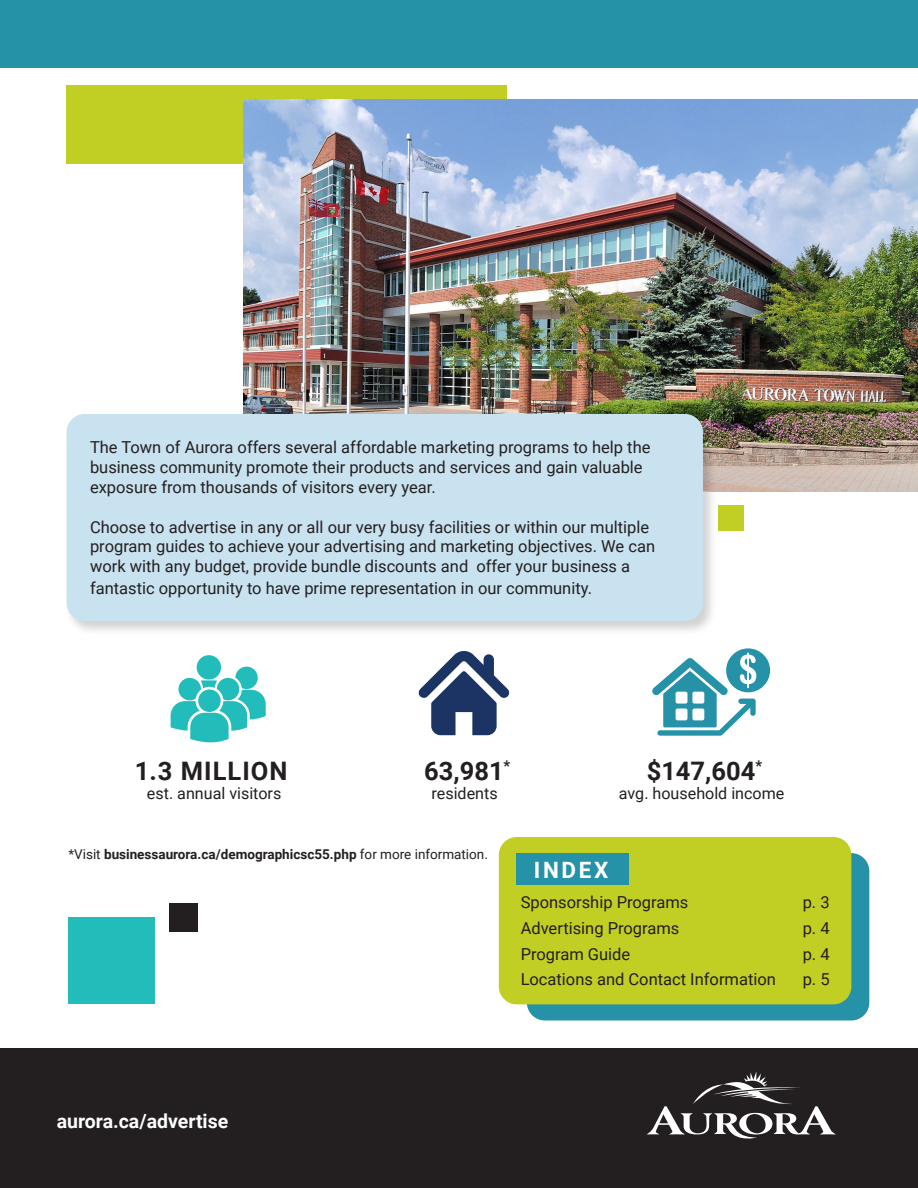
<style>
.page{position:relative;width:918px;height:1188px;background:#fff}
.page>*{position:absolute;margin:0;border:0;box-sizing:border-box;transform-origin:0 0}
.t1{font:700 25.5px "Roboto";color:#231f20}
.t2{font:700 25.5px "Roboto";letter-spacing:.04em;color:#231f20}
.t3{font:700 22.5px "Roboto";letter-spacing:.12em;color:#fff}
.t4{font:700 19.5px "Roboto";color:#fff}
.t5{font:16.5px/19.8px "Roboto";color:#231f20}
.Paragraph_Style{font:16.05px "Roboto";color:#231f20}
.t6{font:700 13.5px "Roboto";color:#231f20}
.s1{font-weight:400}
</style>
<div class="page">
<div style="left:67px;top:85px;width:440px;height:79px;background:#c1ce23"></div>
<div style="left:0;top:0;width:918px;height:67px;background:#2592a8"></div>
<div style="left:0;top:1048px;width:918px;height:139px;background:#231f20"></div>
<img style="left:243px;top:99px;width:675px;height:393px">
<div style="left:64px;top:413px;width:653px;height:223px;background:#231f20;opacity:.2"></div>
<div style="left:67px;top:414px;width:636px;height:207px;background:#c9e2f0;border-radius:18px"></div>
<div style="left:527px;top:853px;width:342px;height:168px;background:#2592a8;border-radius:18px"></div>
<div style="left:499px;top:837px;width:352px;height:167px;background:#c1ce23;border-radius:18px"></div>
<div style="left:516px;top:853px;width:113px;height:32px;background:#2592a8"></div>
<svg style="left:171px;top:655px;width:95px;height:87px"></svg>
<svg style="left:419px;top:651px;width:90px;height:84px"></svg>
<svg style="left:652px;top:648px;width:118px;height:88px"></svg>
<svg style="left:646px;top:1071px;width:190px;height:68px"></svg>
<div style="left:719px;top:506px;width:25px;height:25px;background:#c1ce23"></div>
<div style="left:68px;top:918px;width:87px;height:86px;background:#22bcba"></div>
<div style="left:170px;top:903px;width:28px;height:29px;background:#231f20"></div>
<p class="t5" style="left:90px;top:437px;width:562px">The Town of Aurora offers several affordable marketing programs to help the business community promote their products and services and gain valuable exposure from thousands of visitors every year.</p>
<p class="t5" style="left:90px;top:516px;width:567px">Choose to advertise in any or all our very busy facilities or within our multiple program guides to achieve your advertising and marketing objectives. We can work with any budget, provide bundle discounts and offer your business a</p>
<p class="t5" style="left:90px;top:577px;width:504px">fantastic opportunity to have prime representation in our community.</p>
<h2 class="t2" style="left:135px;top:753px;width:154px">1.3 MILLION</h2>
<p class="Paragraph_Style" style="left:147px;top:783px;width:136px">est. annual visitors</p>
<h2 class="t1" style="left:424px;top:753px;width:88px">63,981<sup>*</sup></h2>
<p class="Paragraph_Style" style="left:432px;top:783px;width:68px">residents</p>
<h2 class="t1" style="left:647px;top:753px;width:117px">$147,604<sup>*</sup></h2>
<p class="Paragraph_Style" style="left:619px;top:783px;width:167px">avg. household income</p>
<p class="t6" style="left:68px;top:845px;width:421px"><span class="s1">*Visit</span> businessaurora.ca/demographicsc55.php <span class="s1">for more information.</span></p>
<p class="t3" style="left:534px;top:854px;width:76px">INDEX</p>
<p class="t5" style="left:521px;top:892px;width:169px">Sponsorship Programs</p>
<p class="t5" style="left:521px;top:918px;width:160px">Advertising Programs</p>
<p class="t5" style="left:521px;top:943px;width:111px">Program Guide</p>
<p class="t5" style="left:521px;top:969px;width:257px">Locations and Contact Information</p>
<p class="t5" style="left:803px;top:892px;width:28px">p. 3</p>
<p class="t5" style="left:803px;top:918px;width:28px">p. 4</p>
<p class="t5" style="left:803px;top:943px;width:28px">p. 4</p>
<p class="t5" style="left:803px;top:969px;width:28px">p. 5</p>
<p class="t4" style="left:57px;top:1108px;width:173px">aurora.ca/advertise</p>
</div>
